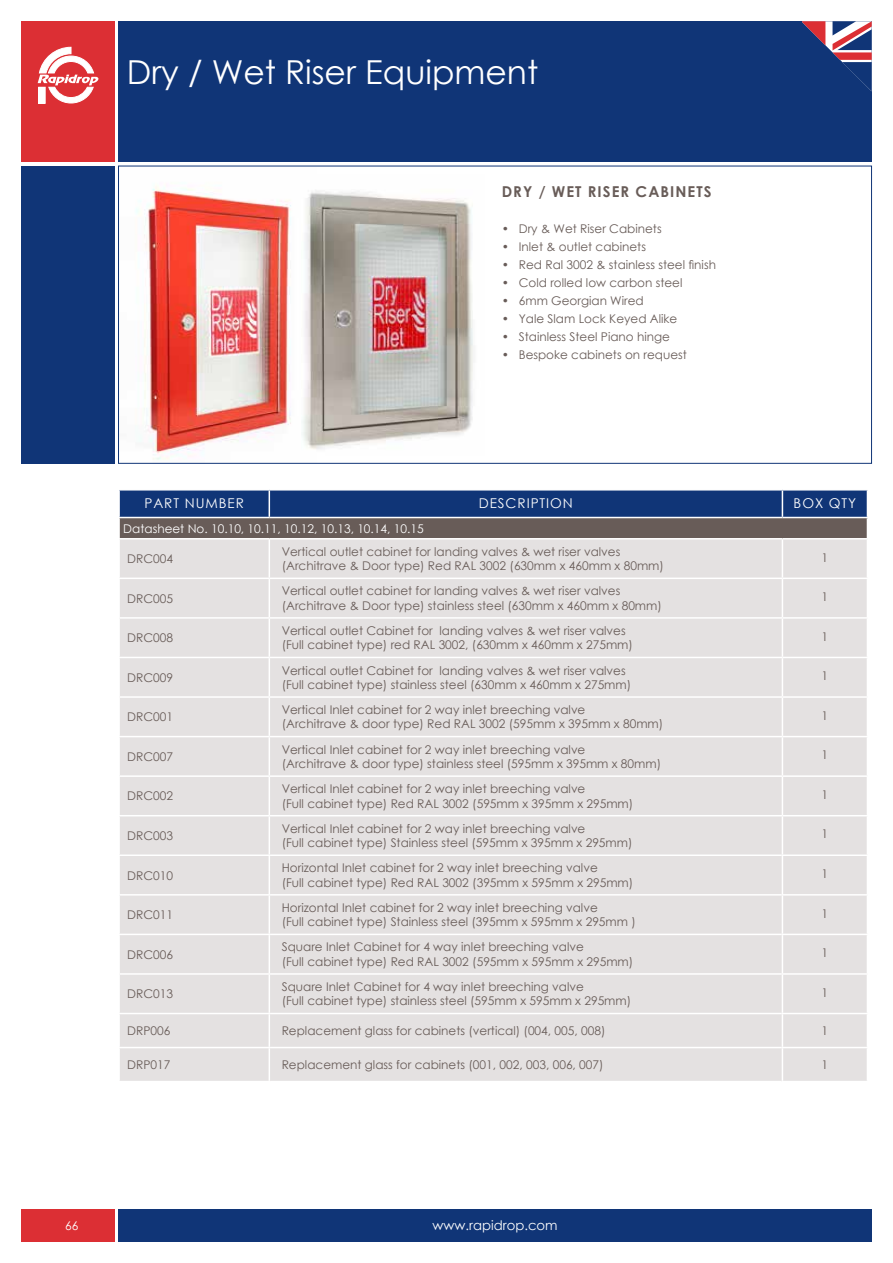
<style>
.page{position:relative;width:893px;height:1263px;background:#fff}
.page>*{position:absolute;margin:0;border:0;box-sizing:border-box;transform-origin:0 0}
.t1{font:33px "Century Gothic";color:#fff}
.t2{font:700 15px "Century Gothic";letter-spacing:.07em;color:#685c58}
.t3{font:13.5px "Century Gothic";letter-spacing:.07em;color:#fff}
.t4{font:13.2px "Century Gothic";color:#fff}
.t5{font:12px/14.4px "Century Gothic";color:#685c58}
.t6{font:12px "Century Gothic";color:#fff}
</style>
<div class="page">
<div style="left:21px;top:1209px;width:94px;height:33px;background:#dc2f34"></div>
<div style="left:118px;top:1209px;width:754px;height:33px;background:#103577"></div>
<div style="left:118px;top:21px;width:754px;height:141px;background:#103577"></div>
<div style="left:21px;top:21px;width:94px;height:141px;background:#dc2f34"></div>
<svg style="left:802px;top:21px;width:70px;height:70px"></svg>
<svg style="left:38px;top:47px;width:60px;height:57px"></svg>
<img style="left:136px;top:186px;width:155px;height:274px">
<div style="left:120px;top:539px;width:747px;height:542px;background:#e4e1e1"></div>
<svg style="left:119px;top:490px;width:749px;height:48px;background:#3f4e70"></svg>
<hr style="left:269px;top:539px;width:1px;height:39px;background:#fff">
<hr style="left:782px;top:539px;width:1px;height:39px;background:#fff">
<hr style="left:118px;top:578px;width:151px;height:1px;background:#fff">
<hr style="left:269px;top:578px;width:513px;height:1px;background:#fff">
<hr style="left:269px;top:579px;width:1px;height:38px;background:#fff">
<hr style="left:782px;top:579px;width:1px;height:38px;background:#fff">
<hr style="left:118px;top:617px;width:151px;height:2px;background:#fff">
<hr style="left:269px;top:619px;width:1px;height:38px;background:#fff">
<hr style="left:782px;top:619px;width:1px;height:38px;background:#fff">
<hr style="left:118px;top:657px;width:151px;height:1px;background:#fff">
<hr style="left:269px;top:658px;width:1px;height:38px;background:#fff">
<hr style="left:782px;top:658px;width:1px;height:38px;background:#fff">
<hr style="left:118px;top:696px;width:151px;height:2px;background:#fff">
<hr style="left:269px;top:696px;width:513px;height:2px;background:#fff">
<hr style="left:269px;top:698px;width:1px;height:38px;background:#fff">
<hr style="left:782px;top:698px;width:1px;height:38px;background:#fff">
<hr style="left:118px;top:736px;width:151px;height:1px;background:#fff">
<hr style="left:269px;top:736px;width:513px;height:1px;background:#fff">
<hr style="left:269px;top:737px;width:1px;height:38px;background:#fff">
<hr style="left:782px;top:737px;width:1px;height:38px;background:#fff">
<hr style="left:118px;top:775px;width:151px;height:2px;background:#fff">
<hr style="left:269px;top:777px;width:1px;height:38px;background:#fff">
<hr style="left:782px;top:777px;width:1px;height:38px;background:#fff">
<hr style="left:118px;top:815px;width:151px;height:1px;background:#fff">
<hr style="left:118px;top:854px;width:152px;height:2px;background:#fff">
<hr style="left:118px;top:894px;width:152px;height:1px;background:#fff">
<hr style="left:118px;top:934px;width:152px;height:1px;background:#fff">
<hr style="left:118px;top:973px;width:152px;height:2px;background:#fff">
<hr style="left:118px;top:1013px;width:152px;height:1px;background:#fff">
<hr style="left:118px;top:1047px;width:152px;height:1px;background:#fff">
<hr style="left:782px;top:578px;width:86px;height:1px;background:#fff">
<hr style="left:269px;top:617px;width:513px;height:2px;background:#fff">
<hr style="left:782px;top:617px;width:86px;height:2px;background:#fff">
<hr style="left:269px;top:657px;width:513px;height:1px;background:#fff">
<hr style="left:782px;top:657px;width:86px;height:1px;background:#fff">
<hr style="left:782px;top:696px;width:86px;height:2px;background:#fff">
<hr style="left:782px;top:736px;width:86px;height:1px;background:#fff">
<hr style="left:269px;top:775px;width:513px;height:2px;background:#fff">
<hr style="left:782px;top:775px;width:86px;height:2px;background:#fff">
<hr style="left:782px;top:815px;width:86px;height:1px;background:#fff">
<hr style="left:782px;top:854px;width:86px;height:2px;background:#fff">
<hr style="left:782px;top:894px;width:86px;height:1px;background:#fff">
<hr style="left:782px;top:934px;width:86px;height:1px;background:#fff">
<hr style="left:782px;top:973px;width:86px;height:2px;background:#fff">
<hr style="left:782px;top:1013px;width:86px;height:1px;background:#fff">
<hr style="left:782px;top:1047px;width:86px;height:1px;background:#fff">
<hr style="left:269px;top:815px;width:513px;height:1px;background:#fff">
<hr style="left:269px;top:816px;width:1px;height:38px;background:#fff">
<hr style="left:782px;top:816px;width:1px;height:38px;background:#fff">
<hr style="left:269px;top:856px;width:1px;height:38px;background:#fff">
<hr style="left:782px;top:856px;width:1px;height:38px;background:#fff">
<hr style="left:269px;top:895px;width:1px;height:39px;background:#fff">
<hr style="left:782px;top:895px;width:1px;height:39px;background:#fff">
<hr style="left:269px;top:935px;width:1px;height:38px;background:#fff">
<hr style="left:782px;top:935px;width:1px;height:38px;background:#fff">
<hr style="left:269px;top:975px;width:1px;height:38px;background:#fff">
<hr style="left:782px;top:975px;width:1px;height:38px;background:#fff">
<hr style="left:269px;top:1014px;width:1px;height:33px;background:#fff">
<hr style="left:782px;top:1014px;width:1px;height:33px;background:#fff">
<hr style="left:269px;top:1048px;width:1px;height:33px;background:#fff">
<hr style="left:782px;top:1048px;width:1px;height:33px;background:#fff">
<hr style="left:270px;top:854px;width:512px;height:2px;background:#fff">
<hr style="left:270px;top:894px;width:512px;height:1px;background:#fff">
<hr style="left:270px;top:934px;width:512px;height:1px;background:#fff">
<hr style="left:270px;top:973px;width:512px;height:2px;background:#fff">
<hr style="left:270px;top:1013px;width:512px;height:1px;background:#fff">
<hr style="left:270px;top:1047px;width:512px;height:1px;background:#fff">
<img style="left:302px;top:190px;width:171px;height:259px">
<div style="left:21px;top:166px;width:94px;height:297px;background:#103577"></div>
<h1 class="t1" style="left:127px;top:49px;width:413px">Dry / Wet Riser Equipment</h1>
<p class="t2" style="left:502px;top:180px;width:211px">DRY / WET RISER CABINETS</p>
<p class="t5" style="left:502px;top:221px;width:161px">• Dry &amp; Wet Riser Cabinets</p>
<p class="t5" style="left:502px;top:239px;width:146px">• Inlet &amp; outlet cabinets</p>
<p class="t5" style="left:502px;top:257px;width:216px">• Red Ral 3002 &amp; stainless steel finish</p>
<p class="t5" style="left:502px;top:275px;width:182px">• Cold rolled low carbon steel</p>
<p class="t5" style="left:502px;top:293px;width:144px">• 6mm Georgian Wired</p>
<p class="t5" style="left:502px;top:311px;width:177px">• Yale Slam Lock Keyed Alike</p>
<p class="t5" style="left:502px;top:329px;width:170px">• Stainless Steel Piano hinge</p>
<p class="t5" style="left:502px;top:347px;width:187px">• Bespoke cabinets on request</p>
<p class="t3" style="left:144px;top:494px;width:101px">PART NUMBER</p>
<p class="t3" style="left:479px;top:494px;width:96px">DESCRIPTION</p>
<p class="t3" style="left:794px;top:494px;width:64px">BOX QTY</p>
<p class="t6" style="left:123px;top:520px;width:302px">Datasheet No. 10.10, 10.11, 10.12, 10.13, 10.14, 10.15</p>
<p class="t5" style="left:127px;top:551px;width:47px">DRC004</p>
<p class="t5" style="left:282px;top:544px;width:384px">Vertical outlet cabinet for landing valves &amp; wet riser valves (Architrave &amp; Door type) Red RAL 3002 (630mm x 460mm x 80mm)</p>
<p class="t5" style="left:822px;top:550px;width:8px">1</p>
<p class="t5" style="left:127px;top:591px;width:47px">DRC005</p>
<p class="t5" style="left:282px;top:584px;width:382px">Vertical outlet cabinet for landing valves &amp; wet riser valves (Architrave &amp; Door type) stainless steel (630mm x 460mm x 80mm)</p>
<p class="t5" style="left:822px;top:589px;width:8px">1</p>
<p class="t5" style="left:127px;top:630px;width:47px">DRC008</p>
<p class="t5" style="left:282px;top:623px;width:353px">Vertical outlet Cabinet for landing valves &amp; wet riser valves (Full cabinet type) red RAL 3002, (630mm x 460mm x 275mm)</p>
<p class="t5" style="left:822px;top:629px;width:8px">1</p>
<p class="t5" style="left:127px;top:670px;width:47px">DRC009</p>
<p class="t5" style="left:282px;top:663px;width:351px">Vertical outlet Cabinet for landing valves &amp; wet riser valves (Full cabinet type) stainless steel (630mm x 460mm x 275mm)</p>
<p class="t5" style="left:822px;top:668px;width:8px">1</p>
<p class="t5" style="left:127px;top:709px;width:47px">DRC001</p>
<p class="t5" style="left:282px;top:702px;width:383px">Vertical Inlet cabinet for 2 way inlet breeching valve<br>(Architrave &amp; door type) Red RAL 3002 (595mm x 395mm x 80mm)</p>
<p class="t5" style="left:822px;top:708px;width:8px">1</p>
<p class="t5" style="left:127px;top:749px;width:47px">DRC007</p>
<p class="t5" style="left:282px;top:742px;width:381px">Vertical Inlet cabinet for 2 way inlet breeching valve<br>(Architrave &amp; door type) stainless steel (595mm x 395mm x 80mm)</p>
<p class="t5" style="left:822px;top:748px;width:8px">1</p>
<p class="t5" style="left:127px;top:789px;width:47px">DRC002</p>
<p class="t5" style="left:282px;top:781px;width:353px">Vertical Inlet cabinet for 2 way inlet breeching valve<br>(Full cabinet type) Red RAL 3002 (595mm x 395mm x 295mm)</p>
<p class="t5" style="left:822px;top:787px;width:8px">1</p>
<p class="t5" style="left:127px;top:828px;width:47px">DRC003</p>
<p class="t5" style="left:282px;top:821px;width:352px">Vertical Inlet cabinet for 2 way inlet breeching valve<br>(Full cabinet type) Stainless steel (595mm x 395mm x 295mm)</p>
<p class="t5" style="left:822px;top:827px;width:8px">1</p>
<p class="t5" style="left:127px;top:868px;width:47px">DRC010</p>
<p class="t5" style="left:282px;top:860px;width:353px">Horizontal Inlet cabinet for 2 way inlet breeching valve<br>(Full cabinet type) Red RAL 3002 (395mm x 595mm x 295mm)</p>
<p class="t5" style="left:822px;top:866px;width:8px">1</p>
<p class="t5" style="left:127px;top:907px;width:47px">DRC011</p>
<p class="t5" style="left:282px;top:900px;width:356px">Horizontal Inlet cabinet for 2 way inlet breeching valve<br>(Full cabinet type) Stainless steel (395mm x 595mm x 295mm )</p>
<p class="t5" style="left:822px;top:906px;width:8px">1</p>
<p class="t5" style="left:127px;top:947px;width:47px">DRC006</p>
<p class="t5" style="left:282px;top:940px;width:353px">Square Inlet Cabinet for 4 way inlet breeching valve<br>(Full cabinet type) Red RAL 3002 (595mm x 595mm x 295mm)</p>
<p class="t5" style="left:822px;top:945px;width:8px">1</p>
<p class="t5" style="left:127px;top:986px;width:47px">DRC013</p>
<p class="t5" style="left:282px;top:979px;width:351px">Square Inlet Cabinet for 4 way inlet breeching valve<br>(Full cabinet type) stainless steel (595mm x 595mm x 295mm)</p>
<p class="t5" style="left:822px;top:985px;width:8px">1</p>
<p class="t5" style="left:127px;top:1023px;width:45px">DRP006</p>
<p class="t5" style="left:282px;top:1023px;width:325px">Replacement glass for cabinets (vertical) (004, 005, 008)</p>
<p class="t5" style="left:822px;top:1023px;width:8px">1</p>
<p class="t5" style="left:127px;top:1057px;width:45px">DRP017</p>
<p class="t5" style="left:282px;top:1057px;width:323px">Replacement glass for cabinets (001, 002, 003, 006, 007)</p>
<p class="t5" style="left:822px;top:1057px;width:8px">1</p>
<p class="t6" style="left:65px;top:1217px;width:15px">66</p>
<p class="t4" style="left:432px;top:1216px;width:127px">www.rapidrop.com</p>
</div>
